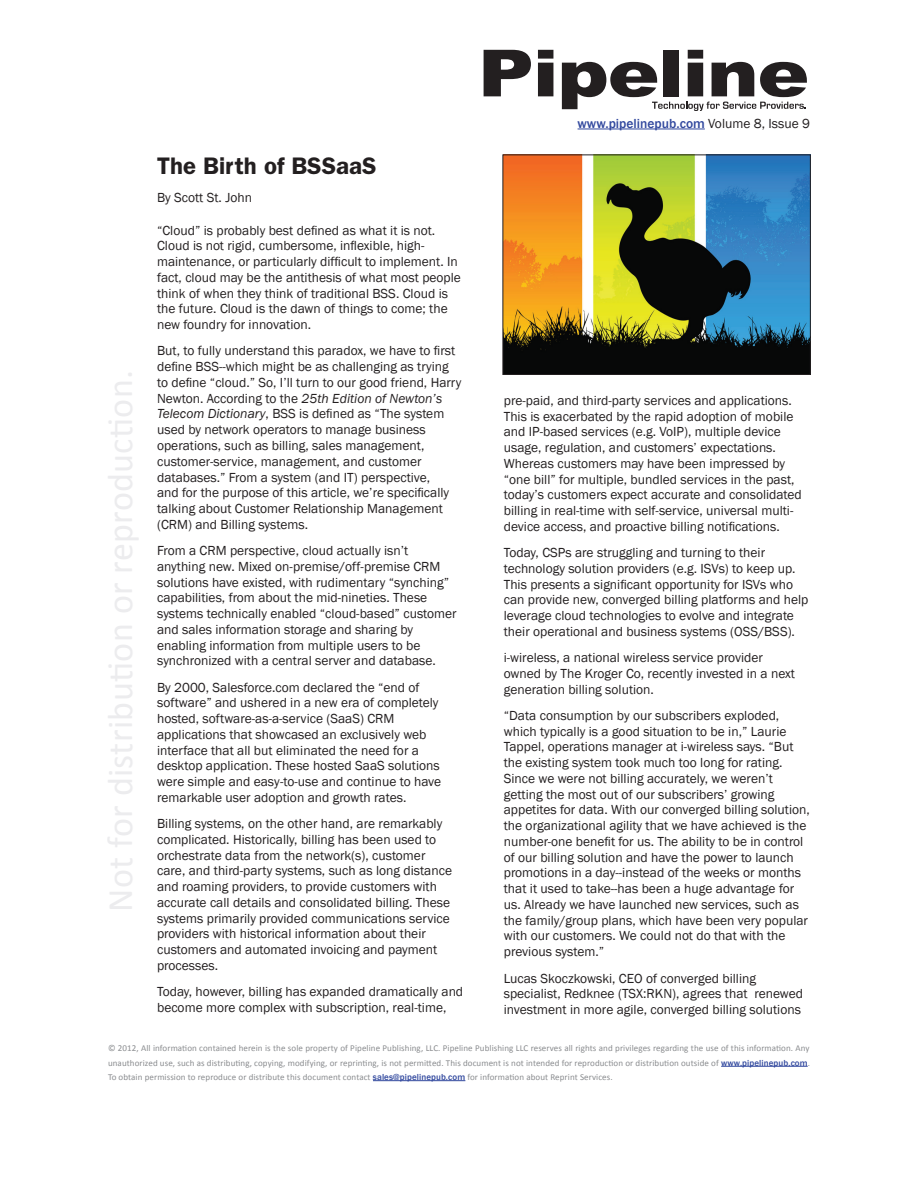
<style>
.page{position:relative;width:918px;height:1188px;background:#fff}
.page>*{position:absolute;margin:0;border:0;box-sizing:border-box;transform-origin:0 0}
.t1{font:600 24px "Franklin Gothic";color:#231f20}
.t2{font:13.5px/15.8px "Franklin Gothic";color:#231f20}
.t3{font:500 13.5px "Franklin Gothic";color:#31489e}
.t4{font:9px/14.4px "Calibri";letter-spacing:.01em;color:#8a8c8f;text-align:justify}
.s1{font-style:italic}
.s2{font-weight:400;color:#231f20}
.s3{font-family:"Franklin Gothic";font-weight:500;color:#31489e}
</style>
<div class="page">
<svg style="left:484px;top:50px;width:47px;height:46px"></svg>
<svg style="left:538px;top:50px;width:15px;height:46px"></svg>
<svg style="left:562px;top:50px;width:245px;height:61px"></svg>
<hr style="left:721px;top:1066px;width:87px;height:1px;background:#31489e">
<hr style="left:373px;top:1080px;width:92px;height:1px;background:#31489e">
<hr style="left:578px;top:129px;width:127px;height:1px;background:#31489e">
<img style="left:504px;top:156px;width:305px;height:217px">
<div style="left:502px;top:154px;width:309px;height:221px;border:1px solid #231f20"></div>
<h1 class="t1" style="left:157px;top:151px;width:221px">The Birth of BSSaaS</h1>
<p class="t2" style="left:157px;top:190px;width:96px">By Scott St. John</p>
<p class="t2" style="left:157px;top:223px;width:305px">“Cloud” is probably best defined as what it is not.<br>Cloud is not rigid, cumbersome, inflexible, high&shy;maintenance, or particularly difficult to implement. In fact, cloud may be the antithesis of what most people think of when they think of traditional BSS. Cloud is the future. Cloud is the dawn of things to come; the new foundry for innovation.</p>
<p class="t2" style="left:157px;top:343px;width:306px">But, to fully understand this paradox, we have to first define BSS--which might be as challenging as trying to define “cloud.” So, I’ll turn to our good friend, Harry Newton. According to the <span class="s1">25th Edition of Newton’s Telecom Dictionary</span>, BSS is defined as “The system used by network operators to manage business operations, such as billing, sales management, customer-service, management, and customer databases.” From a system (and IT) perspective,<br>and for the purpose of this article, we’re specifically talking about Customer Relationship Management (CRM) and Billing systems.</p>
<p class="t2" style="left:157px;top:543px;width:301px">From a CRM perspective, cloud actually isn’t anything new. Mixed on-premise/off-premise CRM solutions have existed, with rudimentary “synching” capabilities, from about the mid-nineties. These systems technically enabled “cloud-based” customer and sales information storage and sharing by enabling information from multiple users to be synchronized with a central server and database.</p>
<p class="t2" style="left:157px;top:680px;width:285px">By 2000, Salesforce.com declared the “end of software” and ushered in a new era of completely hosted, software-as-a-service (SaaS) CRM applications that showcased an exclusively web interface that all but eliminated the need for a desktop application. These hosted SaaS solutions were simple and easy-to-use and continue to have remarkable user adoption and growth rates.</p>
<p class="t2" style="left:157px;top:816px;width:296px">Billing systems, on the other hand, are remarkably complicated. Historically, billing has been used to orchestrate data from the network(s), customer care, and third-party systems, such as long distance and roaming providers, to provide customers with accurate call details and consolidated billing. These systems primarily provided communications service providers with historical information about their customers and automated invoicing and payment processes.</p>
<p class="t2" style="left:157px;top:984px;width:308px">Today, however, billing has expanded dramatically and become more complex with subscription, real-time,</p>
<p class="t3" style="left:578px;top:115px;width:234px">www.pipelinepub.com <span class="s2">Volume 8, Issue 9</span></p>
<p class="t2" style="left:504px;top:393px;width:300px">pre-paid, and third-party services and applications.<br>This is exacerbated by the rapid adoption of mobile and IP-based services (e.g. VoIP), multiple device usage, regulation, and customers’ expectations.<br>Whereas customers may have been impressed by “one bill” for multiple, bundled services in the past, today’s customers expect accurate and consolidated billing in real-time with self-service, universal multi&shy;device access, and proactive billing notifications.</p>
<p class="t2" style="left:504px;top:545px;width:306px">Today, CSPs are struggling and turning to their technology solution providers (e.g. ISVs) to keep up.<br>This presents a significant opportunity for ISVs who can provide new, converged billing platforms and help leverage cloud technologies to evolve and integrate their operational and business systems (OSS/BSS).</p>
<p class="t2" style="left:504px;top:650px;width:293px">i-wireless, a national wireless service provider owned by The Kroger Co, recently invested in a next generation billing solution.</p>
<p class="t2" style="left:504px;top:708px;width:308px">“Data consumption by our subscribers exploded, which typically is a good situation to be in,” Laurie Tappel, operations manager at i-wireless says. “But the existing system took much too long for rating.<br>Since we were not billing accurately, we weren’t getting the most out of our subscribers’ growing appetites for data. With our converged billing solution, the organizational agility that we have achieved is the number-one benefit for us. The ability to be in control of our billing solution and have the power to launch promotions in a day--instead of the weeks or months that it used to take--has been a huge advantage for us. Already we have launched new services, such as the family/group plans, which have been very popular with our customers. We could not do that with the previous system.”</p>
<p class="t2" style="left:504px;top:970px;width:301px">Lucas Skoczkowski, CEO of converged billing specialist, Redknee (TSX:RKN), agrees that renewed investment in more agile, converged billing solutions</p>
<p class="t4" style="left:108px;top:1041px;width:704px">© 2012, All information contained herein is the sole property of Pipeline Publishing, LLC. Pipeline Publishing LLC reserves all rights and privileges regarding the use of this information. Any unauthorized use, such as distributing, copying, modifying, or reprinting, is not permitted. This document is not intended for reproduction or distribution outside of <span class="s3">www.pipelinepub.com</span>.<br>To obtain permission to reproduce or distribute this document contact <span class="s3">sales@pipelinepub.com</span> for information about Reprint Services.</p>
</div>
